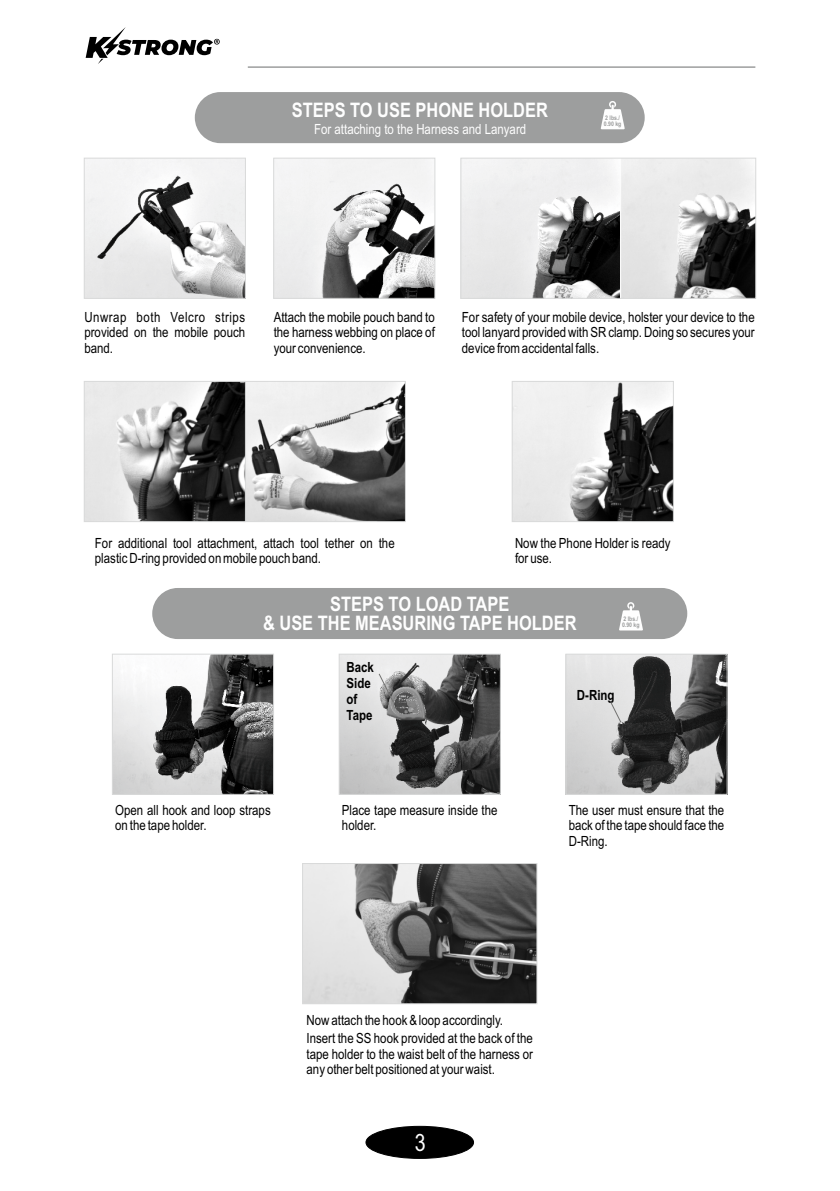
<style>
.page{position:relative;width:840px;height:1191px;background:#fff}
.page>*{position:absolute;margin:0;border:0;box-sizing:border-box;transform-origin:0 0}
.t1{font:24px "Arial Narrow";color:#fefefe}
.t2{font:700 20px/19.8px "Arial Narrow";color:#fefefe;text-align:center}
.t3{font:14px/15.4px "Arial Narrow";color:#000;text-align:justify}
.t4{font:14px "Arial Narrow";color:#fefefe}
.t5{font:700 14px/16px "Arial Narrow";color:#000}
.t6{font:700 6.4px/6.4px "Arial Narrow";color:#9d9e9e}
</style>
<div class="page">
<div style="left:195px;top:92px;width:449px;height:51px;background:#9d9e9e;border-radius:26px"></div>
<img style="left:86px;top:160px;width:158px;height:137px">
<div style="left:84px;top:158px;width:162px;height:141px;border:1px solid #d9dada"></div>
<img style="left:275px;top:160px;width:158px;height:137px">
<div style="left:273px;top:158px;width:162px;height:141px;border:1px solid #d9dada"></div>
<img style="left:513px;top:383px;width:158px;height:137px">
<div style="left:511px;top:381px;width:162px;height:141px;border:1px solid #d9dada"></div>
<img style="left:86px;top:383px;width:317px;height:137px">
<div style="left:243px;top:381px;width:162px;height:141px;border:1px solid #d9dada"></div>
<div style="left:84px;top:381px;width:162px;height:141px;border:1px solid #d9dada"></div>
<img style="left:462px;top:160px;width:157px;height:137px">
<img style="left:621px;top:160px;width:132px;height:137px">
<div style="left:460px;top:158px;width:295px;height:141px;border:1px solid #d9dada"></div>
<div style="left:152px;top:588px;width:535px;height:51px;background:#9d9e9e;border-radius:26px"></div>
<img style="left:114px;top:655px;width:158px;height:138px">
<div style="left:112px;top:653px;width:162px;height:142px;border:1px solid #d9dada"></div>
<img style="left:340px;top:655px;width:158px;height:138px">
<div style="left:338px;top:653px;width:162px;height:142px;border:1px solid #d9dada"></div>
<img style="left:567px;top:655px;width:158px;height:138px">
<div style="left:565px;top:653px;width:162px;height:142px;border:1px solid #d9dada"></div>
<img style="left:304px;top:865px;width:231px;height:137px">
<div style="left:302px;top:863px;width:235px;height:141px;border:1px solid #d9dada"></div>
<svg style="left:609px;top:701px;width:12px;height:22px"></svg>
<svg style="left:377px;top:672px;width:17px;height:31px"></svg>
<div style="left:365px;top:1125px;width:109px;height:33px;background:#000;border:1px solid #000;border-radius:50%"></div>
<hr style="left:248px;top:66px;width:507px;height:2px;background:#9d9e9e">
<svg style="left:86px;top:27px;width:133px;height:37px"></svg>
<svg style="left:619px;top:602px;width:23px;height:28px"></svg>
<svg style="left:600px;top:101px;width:24px;height:28px"></svg>
<h2 class="t2" style="left:291px;top:102px;width:257px">STEPS TO USE PHONE HOLDER</h2>
<p class="t4" style="left:314px;top:124px;width:213px">For attaching to the Harness and Lanyard</p>
<p class="t6" style="left:603px;top:115px;width:19px">2 lbs./<br>0.90 kg</p>
<p class="t3" style="left:84px;top:310px;width:162px">Unwrap both Velcro strips provided on the mobile pouch band.</p>
<p class="t3" style="left:273px;top:310px;width:162px">Attach the mobile pouch band to the harness webbing on place of your convenience.</p>
<p class="t3" style="left:461px;top:310px;width:294px">For safety of your mobile device, holster your device to the tool lanyard provided with SR clamp. Doing so secures your device from accidental falls.</p>
<p class="t3" style="left:95px;top:536px;width:301px">For additional tool attachment, attach tool tether on the plastic D-ring provided on mobile pouch band.</p>
<p class="t3" style="left:514px;top:536px;width:157px">Now the Phone Holder is ready for use.</p>
<h2 class="t2" style="left:263px;top:595px;width:315px">STEPS TO LOAD TAPE<br>&amp; USE THE MEASURING TAPE HOLDER</h2>
<p class="t6" style="left:621px;top:616px;width:19px">2 lbs./<br>0.90 kg</p>
<p class="t5" style="left:346px;top:660px;width:29px">Back<br>Side of<br>Tape</p>
<p class="t5" style="left:576px;top:688px;width:39px">D-Ring</p>
<p class="t3" style="left:115px;top:803px;width:157px">Open all hook and loop straps on the tape holder.</p>
<p class="t3" style="left:342px;top:803px;width:157px">Place tape measure inside the holder.</p>
<p class="t3" style="left:568px;top:803px;width:157px">The user must ensure that the back of the tape should face the D-Ring.</p>
<p class="t3" style="left:306px;top:1013px;width:198px">Now attach the hook &amp; loop accordingly.</p>
<p class="t3" style="left:306px;top:1031px;width:228px">Insert the SS hook provided at the back of the tape holder to the waist belt of the harness or any other belt positioned at your waist.</p>
<h1 class="t1" style="left:414px;top:1133px;width:12px">3</h1>
</div>
